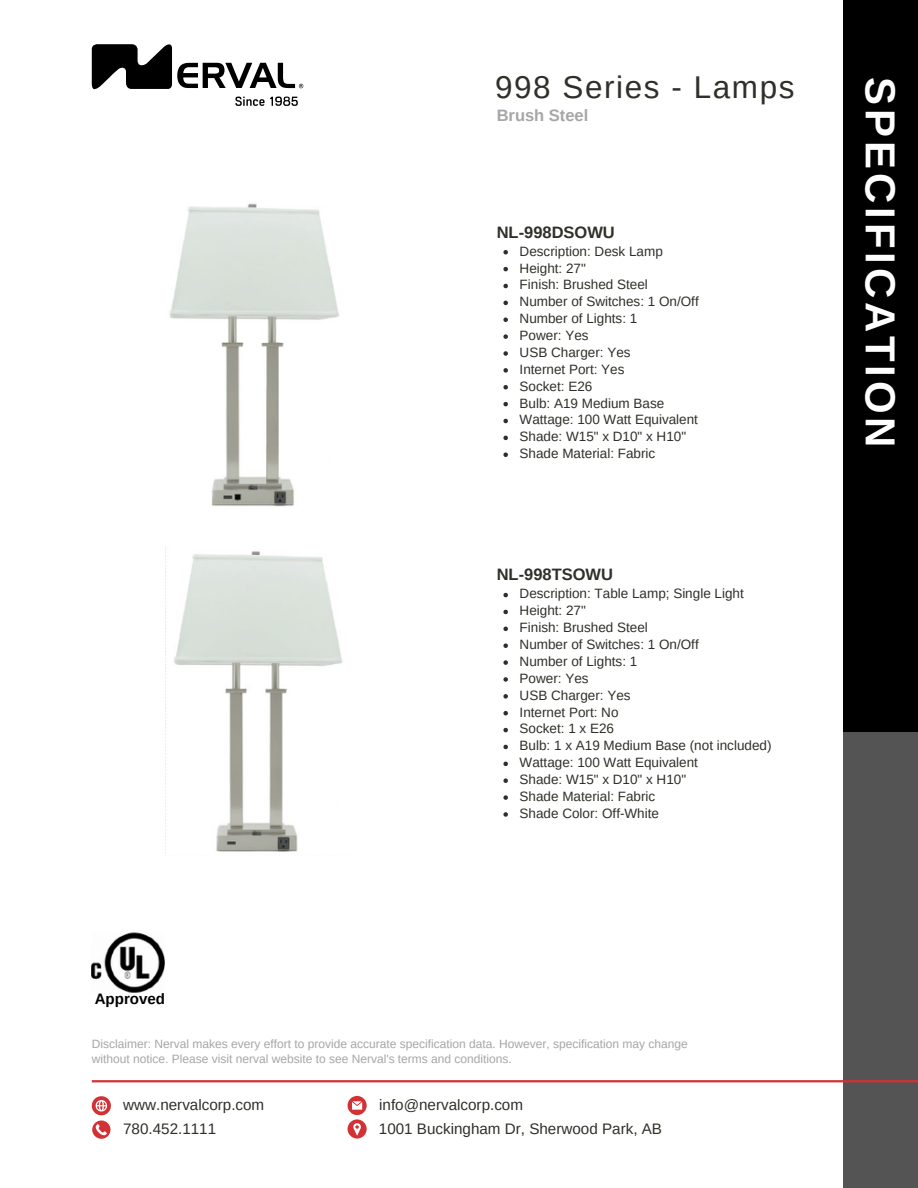
<style>
.page{position:relative;width:918px;height:1188px;background:#fff}
.page>*{position:absolute;margin:0;border:0;box-sizing:border-box;transform-origin:0 0}
.t1{font:700 42px "Arimo";letter-spacing:.095em;color:#fff}
.t2{font:31.5px "Arimo";letter-spacing:.05em;color:#2f3029}
.t3{font:700 16.5px "Arimo";color:#2f3029}
.t4{font:700 16.5px "Arimo";color:#a6a6a6}
.t5{font:15.15px/24.3px "Arimo";color:#2f3029}
.t6{font:700 15.15px "Arimo";color:#000}
.t7{font:13.5px/16.8px "Arimo";color:#2f3029}
.t8{font:12px/15px "Arimo";color:#a6a6a6}
</style>
<div class="page">
<div style="left:843px;top:0;width:75px;height:1188px;background:#000"></div>
<svg style="left:235px;top:97px;width:63px;height:9px"></svg>
<svg style="left:92px;top:44px;width:211px;height:46px"></svg>
<div style="left:843px;top:732px;width:75px;height:456px;background:#545454"></div>
<hr style="left:92px;top:1080px;width:826px;height:2px;background:#d23235">
<svg style="left:348px;top:1096px;width:19px;height:43px"></svg>
<svg style="left:92px;top:1096px;width:19px;height:43px"></svg>
<img style="left:92px;top:932px;width:73px;height:61px">
<img style="left:169px;top:203px;width:170px;height:304px">
<img style="left:174px;top:551px;width:169px;height:301px">
<svg style="left:503px;top:250px;width:5px;height:5px"></svg>
<svg style="left:503px;top:267px;width:5px;height:4px"></svg>
<svg style="left:503px;top:284px;width:5px;height:4px"></svg>
<svg style="left:503px;top:301px;width:5px;height:4px"></svg>
<svg style="left:503px;top:318px;width:5px;height:4px"></svg>
<svg style="left:503px;top:334px;width:5px;height:5px"></svg>
<svg style="left:503px;top:351px;width:5px;height:5px"></svg>
<svg style="left:503px;top:368px;width:5px;height:5px"></svg>
<svg style="left:503px;top:385px;width:5px;height:5px"></svg>
<svg style="left:503px;top:402px;width:5px;height:4px"></svg>
<svg style="left:503px;top:419px;width:5px;height:4px"></svg>
<svg style="left:503px;top:436px;width:5px;height:4px"></svg>
<svg style="left:503px;top:453px;width:5px;height:4px"></svg>
<svg style="left:503px;top:593px;width:5px;height:4px"></svg>
<svg style="left:503px;top:610px;width:5px;height:4px"></svg>
<svg style="left:503px;top:627px;width:5px;height:4px"></svg>
<svg style="left:503px;top:643px;width:5px;height:5px"></svg>
<svg style="left:503px;top:660px;width:5px;height:5px"></svg>
<svg style="left:503px;top:677px;width:5px;height:5px"></svg>
<svg style="left:503px;top:694px;width:5px;height:5px"></svg>
<svg style="left:503px;top:711px;width:5px;height:4px"></svg>
<svg style="left:503px;top:728px;width:5px;height:4px"></svg>
<svg style="left:503px;top:745px;width:5px;height:4px"></svg>
<svg style="left:503px;top:762px;width:5px;height:4px"></svg>
<svg style="left:503px;top:778px;width:5px;height:5px"></svg>
<svg style="left:503px;top:795px;width:5px;height:5px"></svg>
<svg style="left:503px;top:812px;width:5px;height:5px"></svg>
<h2 class="t2" style="left:495px;top:69px;width:301px">998 Series - Lamps</h2>
<p class="t4" style="left:497px;top:106px;width:93px">Brush Steel</p>
<p class="t3" style="left:497px;top:223px;width:120px">NL-998DSOWU</p>
<p class="t7" style="left:520px;top:243px;width:181px">Description: Desk Lamp<br>Height: 27"<br>Finish: Brushed Steel<br>Number of Switches: 1 On/Off<br>Number of Lights: 1<br>Power: Yes<br>USB Charger: Yes<br>Internet Port: Yes<br>Socket: E26<br>Bulb: A19 Medium Base<br>Wattage: 100 Watt Equivalent<br>Shade: W15" x D10" x H10"<br>Shade Material: Fabric</p>
<p class="t3" style="left:497px;top:566px;width:118px">NL-998TSOWU</p>
<p class="t6" style="left:95px;top:991px;width:72px">Approved</p>
<p class="t7" style="left:520px;top:585px;width:253px">Description: Table Lamp; Single Light<br>Height: 27"<br>Finish: Brushed Steel<br>Number of Switches: 1 On/Off<br>Number of Lights: 1<br>Power: Yes<br>USB Charger: Yes<br>Internet Port: No<br>Socket: 1 x E26<br>Bulb: 1 x A19 Medium Base (not included)<br>Wattage: 100 Watt Equivalent<br>Shade: W15" x D10" x H10"<br>Shade Material: Fabric<br>Shade Color: Off-White</p>
<p class="t8" style="left:92px;top:1037px;width:597px">Disclaimer: Nerval makes every effort to provide accurate specification data. However, specification may change without notice. Please visit nerval website to see Nerval's terms and conditions.</p>
<p class="t5" style="left:123px;top:1092px;width:143px">www.nervalcorp.com<br>780.452.1111</p>
<p class="t5" style="left:379px;top:1093px;width:145px">info@nervalcorp.com</p>
<p class="t5" style="left:379px;top:1117px;width:285px">1001 Buckingham Dr, Sherwood Park, AB</p>
<h1 class="t1" style="left:904px;top:77px;width:372px;rotate:90deg">SPECIFICATION</h1>
</div>
